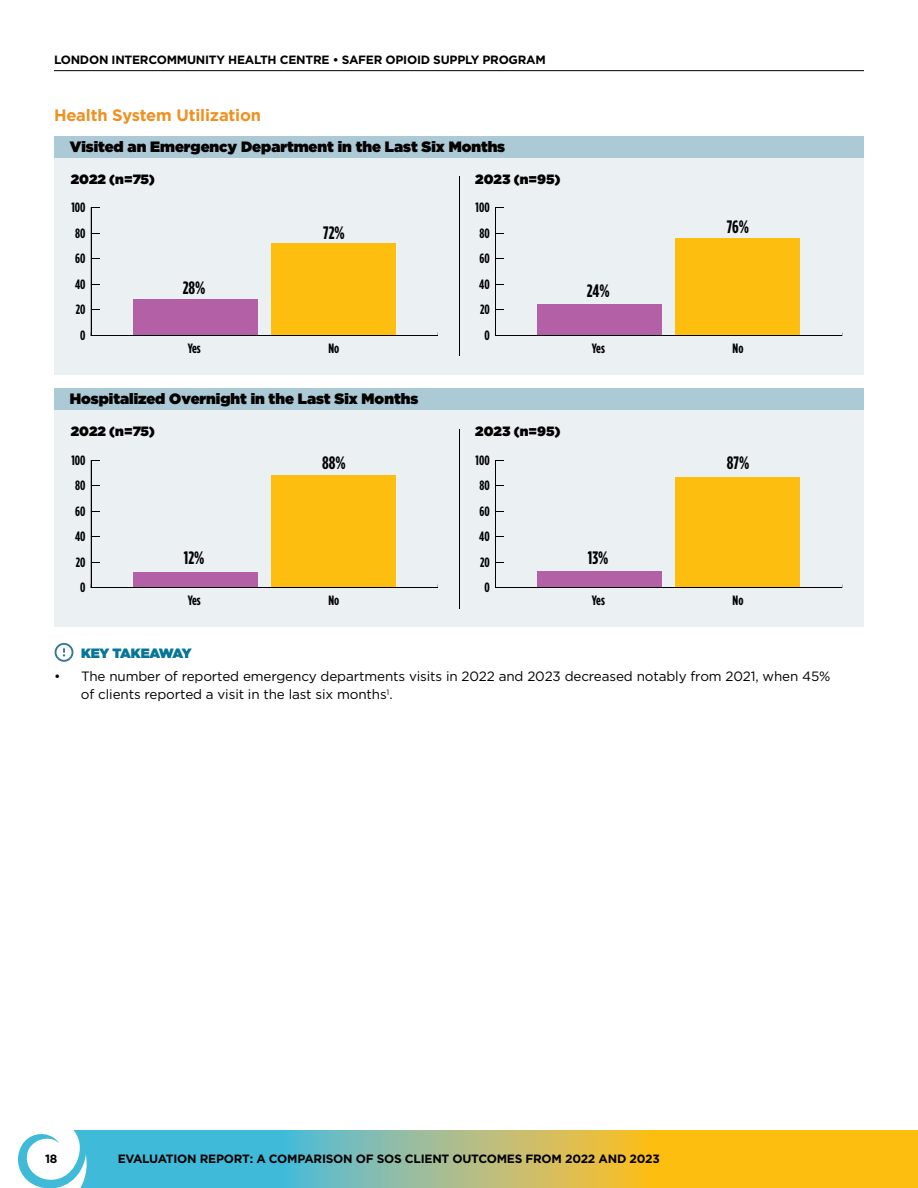
<style>
.page{position:relative;width:918px;height:1188px;background:#fff}
.page>*{position:absolute;margin:0;border:0;box-sizing:border-box;transform-origin:0 0}
.t1{font:700 18px "Gotham Condensed";color:#000}
.Subheads{font:700 16.5px "Gotham";letter-spacing:-.01em;color:#ef9021}
.t2{font:900 15px "Gotham";color:#000}
.Body_Copy{font:13.5px/18px "Gotham";letter-spacing:-.01em;color:#000}
.t3{font:700 13.5px "Gotham Condensed";color:#000}
.t4{font:900 13.5px "Gotham";color:#000}
.Body_Copy-2{font:900 13.5px "Gotham";letter-spacing:-.01em;color:#077598}
.t5{font:700 12px "Gotham";letter-spacing:-.02em;color:#000}
</style>
<div class="page">
<svg style="left:87px;top:1131px;width:831px;height:57px;background:#adbc72"></svg>
<hr style="left:54px;top:70px;width:810px;height:1px;background:#000">
<svg style="left:18px;top:1130px;width:69px;height:58px"></svg>
<div style="left:54px;top:136px;width:810px;height:238px;background:#ebf0f3"></div>
<div style="left:54px;top:136px;width:810px;height:21px;background:#acc9d6"></div>
<hr style="left:91px;top:208px;width:1px;height:127px;background:#000">
<div style="left:271px;top:243px;width:125px;height:92px;background:#febe10"></div>
<div style="left:133px;top:300px;width:125px;height:35px;background:#b360a6"></div>
<hr style="left:460px;top:177px;width:1px;height:179px;background:#000">
<hr style="left:91px;top:335px;width:347px;height:1px;background:#000">
<hr style="left:495px;top:208px;width:1px;height:127px;background:#000">
<div style="left:676px;top:238px;width:124px;height:97px;background:#febe10"></div>
<div style="left:537px;top:305px;width:125px;height:30px;background:#b360a6"></div>
<hr style="left:495px;top:335px;width:347px;height:1px;background:#000">
<div style="left:54px;top:389px;width:810px;height:238px;background:#ebf0f3"></div>
<div style="left:54px;top:389px;width:810px;height:21px;background:#acc9d6"></div>
<hr style="left:91px;top:460px;width:1px;height:128px;background:#000">
<div style="left:271px;top:476px;width:125px;height:112px;background:#febe10"></div>
<div style="left:133px;top:573px;width:125px;height:15px;background:#b360a6"></div>
<hr style="left:460px;top:429px;width:1px;height:180px;background:#000">
<hr style="left:91px;top:588px;width:347px;height:1px;background:#000">
<hr style="left:495px;top:460px;width:1px;height:128px;background:#000">
<div style="left:676px;top:477px;width:124px;height:111px;background:#febe10"></div>
<div style="left:537px;top:571px;width:125px;height:17px;background:#b360a6"></div>
<hr style="left:495px;top:588px;width:347px;height:1px;background:#000">
<svg style="left:55px;top:643px;width:18px;height:19px"></svg>
<p class="t5" style="left:54px;top:51px;width:493px">LONDON INTERCOMMUNITY HEALTH CENTRE • SAFER OPIOID SUPPLY PROGRAM</p>
<p class="Subheads" style="left:54px;top:104px;width:209px">Health System Utilization</p>
<p class="t2" style="left:70px;top:136px;width:437px">Visited an Emergency Department in the Last Six Months</p>
<p class="t4" style="left:71px;top:169px;width:86px">2022 (n=75)</p>
<p class="t4" style="left:475px;top:169px;width:87px">2023 (n=95)</p>
<p class="t3" style="left:72px;top:200px;width:16px">100</p>
<p class="t3" style="left:476px;top:200px;width:16px">100</p>
<p class="t3" style="left:75px;top:225px;width:12px">80</p>
<h1 class="t1" style="left:323px;top:222px;width:23px">72%</h1>
<p class="t3" style="left:479px;top:225px;width:12px">80</p>
<p class="t3" style="left:75px;top:251px;width:12px">60</p>
<p class="t3" style="left:479px;top:251px;width:12px">60</p>
<p class="t3" style="left:75px;top:276px;width:12px">40</p>
<h1 class="t1" style="left:183px;top:278px;width:24px">28%</h1>
<p class="t3" style="left:479px;top:276px;width:12px">40</p>
<p class="t3" style="left:76px;top:302px;width:11px">20</p>
<p class="t3" style="left:480px;top:302px;width:11px">20</p>
<p class="t3" style="left:80px;top:327px;width:7px">0</p>
<p class="t3" style="left:484px;top:327px;width:7px">0</p>
<p class="t3" style="left:188px;top:340px;width:14px">Yes</p>
<p class="t3" style="left:328px;top:340px;width:12px">No</p>
<p class="t2" style="left:70px;top:388px;width:350px">Hospitalized Overnight in the Last Six Months</p>
<p class="t4" style="left:71px;top:422px;width:86px">2022 (n=75)</p>
<p class="t4" style="left:475px;top:422px;width:87px">2023 (n=95)</p>
<p class="t3" style="left:72px;top:452px;width:16px">100</p>
<h1 class="t1" style="left:322px;top:452px;width:25px">88%</h1>
<p class="t3" style="left:476px;top:452px;width:16px">100</p>
<p class="t3" style="left:75px;top:478px;width:12px">80</p>
<p class="t3" style="left:479px;top:478px;width:12px">80</p>
<p class="t3" style="left:75px;top:503px;width:12px">60</p>
<p class="t3" style="left:479px;top:503px;width:12px">60</p>
<p class="t3" style="left:75px;top:529px;width:12px">40</p>
<p class="t3" style="left:479px;top:529px;width:12px">40</p>
<p class="t3" style="left:76px;top:554px;width:11px">20</p>
<h1 class="t1" style="left:184px;top:547px;width:22px">12%</h1>
<p class="t3" style="left:480px;top:554px;width:11px">20</p>
<p class="t3" style="left:80px;top:580px;width:7px">0</p>
<p class="t3" style="left:484px;top:580px;width:7px">0</p>
<p class="t3" style="left:188px;top:593px;width:14px">Yes</p>
<p class="t3" style="left:328px;top:593px;width:12px">No</p>
<h1 class="t1" style="left:587px;top:280px;width:24px">24%</h1>
<p class="t3" style="left:592px;top:340px;width:14px">Yes</p>
<h1 class="t1" style="left:588px;top:547px;width:22px">13%</h1>
<p class="t3" style="left:592px;top:593px;width:14px">Yes</p>
<h1 class="t1" style="left:727px;top:217px;width:24px">76%</h1>
<p class="t3" style="left:733px;top:340px;width:12px">No</p>
<h1 class="t1" style="left:727px;top:452px;width:24px">87%</h1>
<p class="t3" style="left:733px;top:593px;width:12px">No</p>
<p class="Body_Copy-2" style="left:81px;top:643px;width:112px">KEY TAKEAWAY</p>
<p class="Body_Copy" style="left:81px;top:667px;width:751px;text-indent:-27px">• The number of reported emergency departments visits in 2022 and 2023 decreased notably from 2021, when 45% of clients reported a visit in the last six months<sup>1</sup>.</p>
<p class="t5" style="left:45px;top:1151px;width:14px">18</p>
<p class="t5" style="left:118px;top:1151px;width:544px">EVALUATION REPORT: A COMPARISON OF SOS CLIENT OUTCOMES FROM 2022 AND 2023</p>
</div>
